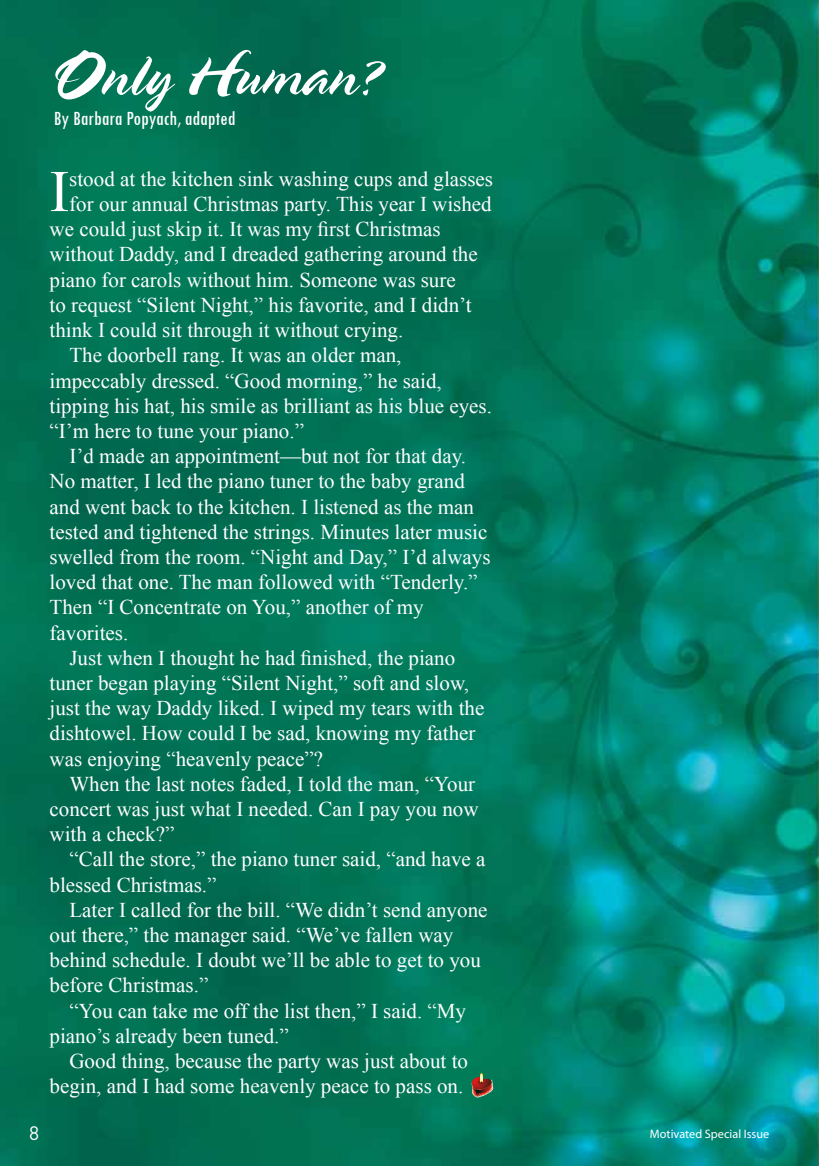
<style>
.page{position:relative;width:819px;height:1166px;background:#fff}
.page>*{position:absolute;margin:0;border:0;box-sizing:border-box;transform-origin:0 0}
.t1{font:63px "Spring LP Std";color:#fff}
.t2{font:58.98px "Times New Roman";color:#fff}
.t3{font:21px "Times New Roman";color:#fff}
.t4{font:condensed 21px "Tw Cen";color:#fff}
.t5{font:19.25px "DIN Pro";color:#fff}
.t6{font:12.25px "Myriad Pro";color:#fff}
</style>
<div class="page">
<img style="left:0;top:0;width:819px;height:1166px">
<svg style="left:471px;top:1073px;width:22px;height:24px"></svg>
<h1 class="t1" style="left:49px;top:38px;width:336px">Only Human?</h1>
<p class="t4" style="left:54px;top:106px;width:183px">By Barbara Popyach, adapted</p>
<h2 class="t2" style="left:50px;top:152px;width:21px">I</h2>
<p class="t3" style="left:69px;top:165px;width:425px">stood at the kitchen sink washing cups and glasses</p>
<p class="t3" style="left:69px;top:190px;width:424px">for our annual Christmas party. This year I wished</p>
<p class="t3" style="left:50px;top:215px;width:392px">we could just skip it. It was my first Christmas</p>
<p class="t3" style="left:50px;top:240px;width:429px">without Daddy, and I dreaded gathering around the</p>
<p class="t3" style="left:50px;top:265px;width:407px">piano for carols without him. Someone was sure</p>
<p class="t3" style="left:50px;top:291px;width:423px">to request “Silent Night,” his favorite, and I didn’t</p>
<p class="t3" style="left:50px;top:316px;width:355px">think I could sit through it without crying.</p>
<p class="t3" style="left:69px;top:341px;width:333px">The doorbell rang. It was an older man,</p>
<p class="t3" style="left:50px;top:366px;width:393px">impeccably dressed. “Good morning,” he said,</p>
<p class="t3" style="left:50px;top:391px;width:444px">tipping his hat, his smile as brilliant as his blue eyes.</p>
<p class="t3" style="left:50px;top:417px;width:256px">“I’m here to tune your piano.”</p>
<p class="t3" style="left:69px;top:442px;width:398px">I’d made an appointment—but not for that day.</p>
<p class="t3" style="left:50px;top:467px;width:416px">No matter, I led the piano tuner to the baby grand</p>
<p class="t3" style="left:50px;top:492px;width:426px">and went back to the kitchen. I listened as the man</p>
<p class="t3" style="left:50px;top:517px;width:439px">tested and tightened the strings. Minutes later music</p>
<p class="t3" style="left:50px;top:543px;width:442px">swelled from the room. “Night and Day,” I’d always</p>
<p class="t3" style="left:50px;top:568px;width:429px">loved that one. The man followed with “Tenderly.”</p>
<p class="t3" style="left:50px;top:593px;width:375px">Then “I Concentrate on You,” another of my</p>
<p class="t3" style="left:50px;top:618px;width:80px">favorites.</p>
<p class="t3" style="left:69px;top:643px;width:387px">Just when I thought he had finished, the piano</p>
<p class="t3" style="left:50px;top:669px;width:421px">tuner began playing “Silent Night,” soft and slow,</p>
<p class="t3" style="left:50px;top:694px;width:436px">just the way Daddy liked. I wiped my tears with the</p>
<p class="t3" style="left:50px;top:719px;width:427px">dishtowel. How could I be sad, knowing my father</p>
<p class="t3" style="left:50px;top:744px;width:275px">was enjoying “heavenly peace”?</p>
<p class="t3" style="left:69px;top:769px;width:407px">When the last notes faded, I told the man, “Your</p>
<p class="t3" style="left:50px;top:795px;width:430px">concert was just what I needed. Can I pay you now</p>
<p class="t3" style="left:50px;top:820px;width:126px">with a check?”</p>
<p class="t3" style="left:69px;top:845px;width:417px">“Call the store,” the piano tuner said, “and have a</p>
<p class="t3" style="left:50px;top:870px;width:168px">blessed Christmas.”</p>
<p class="t3" style="left:69px;top:895px;width:419px">Later I called for the bill. “We didn’t send anyone</p>
<p class="t3" style="left:50px;top:921px;width:405px">out there,” the manager said. “We’ve fallen way</p>
<p class="t3" style="left:50px;top:946px;width:433px">behind schedule. I doubt we’ll be able to get to you</p>
<p class="t3" style="left:50px;top:971px;width:160px">before Christmas.”</p>
<p class="t3" style="left:69px;top:996px;width:398px">“You can take me off the list then,” I said. “My</p>
<p class="t3" style="left:50px;top:1021px;width:241px">piano’s already been tuned.”</p>
<p class="t3" style="left:69px;top:1047px;width:400px">Good thing, because the party was just about to</p>
<p class="t3" style="left:50px;top:1072px;width:415px">begin, and I had some heavenly peace to pass on.</p>
<p class="t5" style="left:29px;top:1119px;width:12px">8</p>
<p class="t6" style="left:650px;top:1126px;width:121px">Motivated Special Issue</p>
</div>
